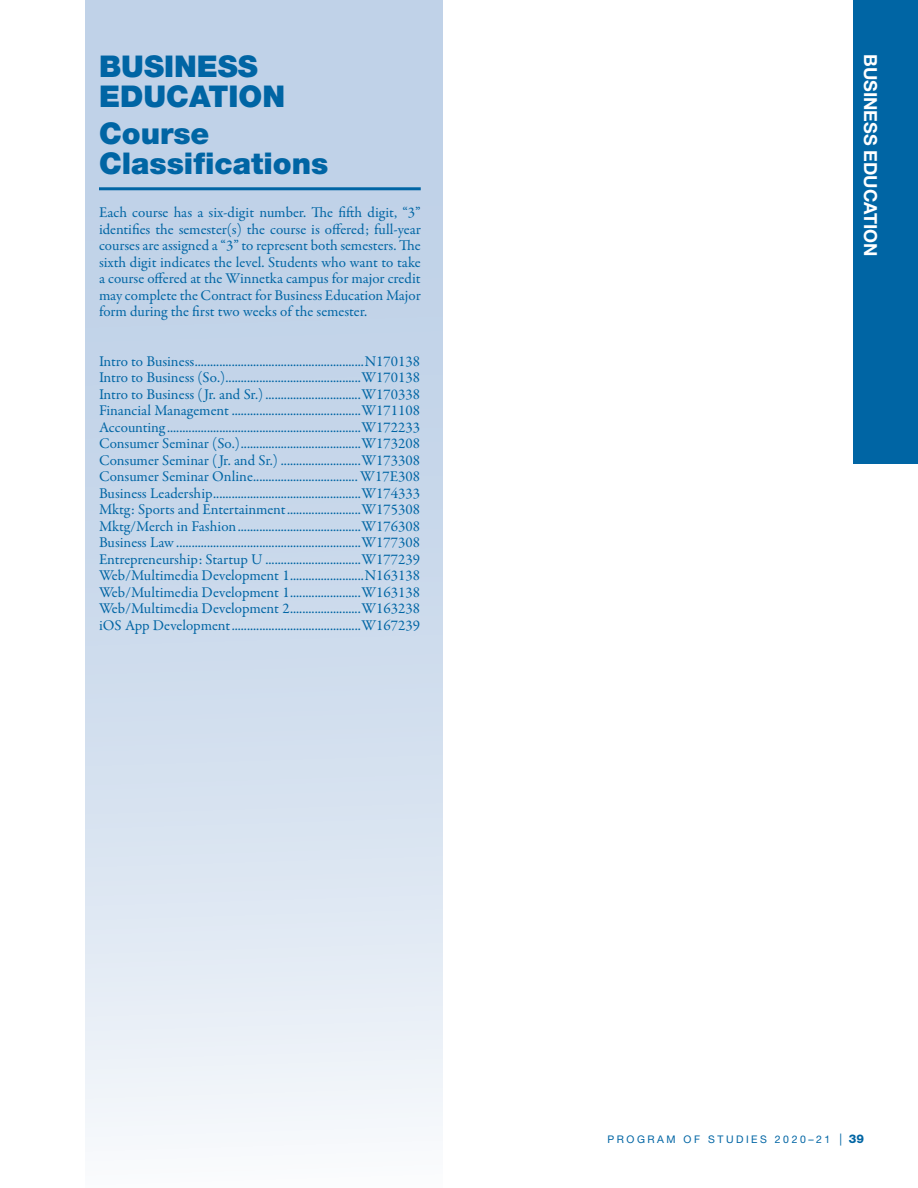
<style>
.page{position:relative;width:918px;height:1188px;background:#fff}
.page>*{position:absolute;margin:0;border:0;box-sizing:border-box;transform-origin:0 0}
.Course_Classificatio{font:900 30px/30px "Helvetica Neue";color:#0065a4}
.t1{font:700 18px "Helvetica Neue";color:#fff}
.Course_Classificatio-2{font:15px/16.5px "Garamond Premr Pro";color:#0065a4;text-align:justify}
.t2{font:10.5px "Helvetica Neue";letter-spacing:.24em;color:#0065a4}
.s1{font-size:12px}
.s2{font-weight:800;font-size:12px}
</style>
<div class="page">
<div style="left:853px;top:0;width:65px;height:464px;background:#0065a4"></div>
<div style="left:85px;top:0;width:358px;height:1188px;background:linear-gradient(to bottom,#b4cae4,#eef3f8)"></div>
<hr style="left:99px;top:187px;width:322px;height:3px;background:#0065a4">
<p class="Course_Classificatio" style="left:99px;top:51px;width:188px">BUSINESS<br>EDUCATION</p>
<p class="Course_Classificatio" style="left:99px;top:118px;width:231px">Course<br>Classifications</p>
<p class="Course_Classificatio-2" style="left:99px;top:205px;width:323px">Each course has a six-digit number. The fifth digit, “3” identifies the semester(s) the course is offered; full-year courses are assigned a “3” to represent both semesters. The sixth digit indicates the level. Students who want to take a course offered at the Winnetka campus for major credit may complete the Contract for Business Education Major form during the first two weeks of the semester.</p>
<p class="Course_Classificatio-2" style="left:99px;top:353px;width:323px">Intro to Business.......................................................N170138</p>
<p class="Course_Classificatio-2" style="left:99px;top:370px;width:323px">Intro to Business (So.)............................................W170138</p>
<p class="Course_Classificatio-2" style="left:99px;top:386px;width:323px">Intro to Business (Jr. and Sr.)...............................W170338</p>
<p class="Course_Classificatio-2" style="left:99px;top:403px;width:323px">Financial Management ..........................................W171108</p>
<p class="Course_Classificatio-2" style="left:99px;top:419px;width:323px">Accounting ...............................................................W172233</p>
<p class="Course_Classificatio-2" style="left:99px;top:436px;width:323px">Consumer Seminar (So.).......................................W173208</p>
<p class="Course_Classificatio-2" style="left:99px;top:452px;width:323px">Consumer Seminar (Jr. and Sr.) ..........................W173308</p>
<p class="Course_Classificatio-2" style="left:99px;top:469px;width:323px">Consumer Seminar Online.................................. W17E308</p>
<p class="Course_Classificatio-2" style="left:99px;top:485px;width:323px">Business Leadership................................................W174333</p>
<p class="Course_Classificatio-2" style="left:99px;top:502px;width:323px">Mktg: Sports and Entertainment........................W175308</p>
<p class="Course_Classificatio-2" style="left:99px;top:518px;width:323px">Mktg/Merch in Fashion........................................W176308</p>
<p class="Course_Classificatio-2" style="left:99px;top:535px;width:323px">Business Law............................................................W177308</p>
<p class="Course_Classificatio-2" style="left:99px;top:551px;width:323px">Entrepreneurship: Startup U ...............................W177239</p>
<p class="Course_Classificatio-2" style="left:99px;top:568px;width:323px">Web/Multimedia Development 1........................N163138</p>
<p class="Course_Classificatio-2" style="left:99px;top:584px;width:323px">Web/Multimedia Development 1.......................W163138</p>
<p class="Course_Classificatio-2" style="left:99px;top:601px;width:323px">Web/Multimedia Development 2.......................W163238</p>
<p class="Course_Classificatio-2" style="left:99px;top:617px;width:323px">iOS App Development..........................................W167239</p>
<p class="t1" style="left:882px;top:54px;width:132px;rotate:90deg">APPLIED ARTS</p>
<p class="t1" style="left:882px;top:54px;width:204px;rotate:90deg">BUSINESS EDUCATION</p>
<p class="t2" style="left:607px;top:1133px;width:258px">PROGRAM OF STUDIES 2020–21 <span class="s1">|</span> <span class="s2">39</span></p>
</div>
